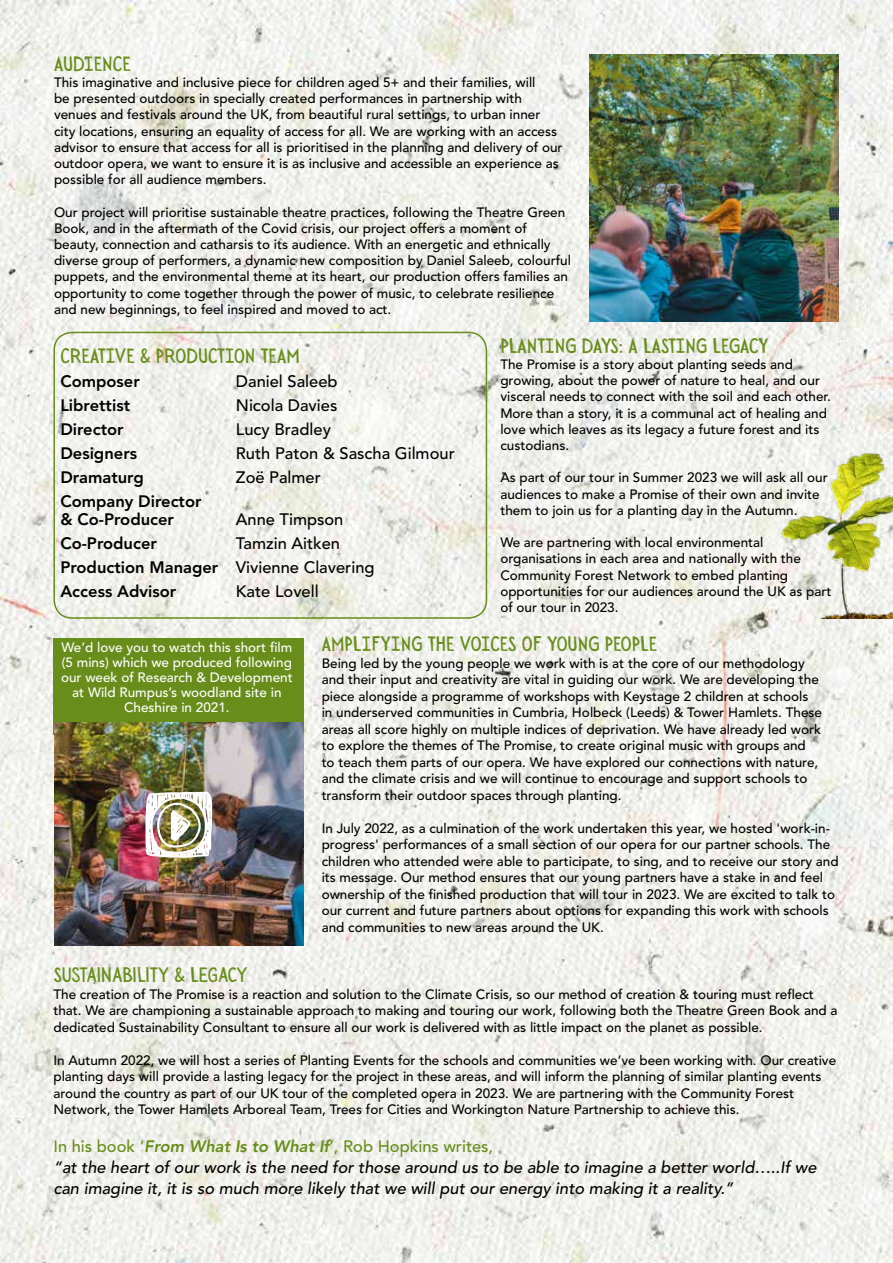
<style>
.page{position:relative;width:893px;height:1263px;background:#fff}
.page>*{position:absolute;margin:0;border:0;box-sizing:border-box;transform-origin:0 0}
.t1{font:21px "Sensa Wild Fill";color:#688d1a}
.t2{font:italic 500 16.5px/21px "Avenir LT Std";color:#000}
.t3{font:800 16.5px/24px "Avenir LT Std";color:#000}
.t4{font:500 16.5px "Avenir LT Std";color:#000}
.t5{font:500 13.5px/16.2px "Avenir LT Std";color:#000}
.t6{font:500 13.5px/15px "Avenir LT Std";color:#fff;text-align:center}
.s1{font-weight:500}
.s2{font-style:normal;color:#688d1a}
.s3{font-weight:800;color:#688d1a}
</style>
<div class="page">
<img style="left:0;top:0;width:893px;height:1263px">
<img style="left:589px;top:54px;width:250px;height:267px">
<div style="left:53px;top:332px;width:434px;height:287px;border:2px solid #688d1a;border-radius:18px"></div>
<img style="left:763px;top:452px;width:130px;height:167px">
<div style="left:53px;top:638px;width:251px;height:97px;background:#688d1a"></div>
<img style="left:54px;top:723px;width:250px;height:223px">
<img style="left:145px;top:791px;width:67px;height:67px">
<h1 class="t1" style="left:54px;top:52px;width:78px">AUDIENCE</h1>
<p class="t5" style="left:54px;top:75px;width:510px">This imaginative and inclusive piece for children aged 5+ and their families, will<br>be presented outdoors in specially created performances in partnership with venues and festivals around the UK, from beautiful rural settings, to urban inner city locations, ensuring an equality of access for all. We are working with an access advisor to ensure that access for all is prioritised in the planning and delivery of our outdoor opera, we want to ensure it is as inclusive and accessible an experience as possible for all audience members.</p>
<p class="t5" style="left:54px;top:204px;width:518px">Our project will prioritise sustainable theatre practices, following the Theatre Green Book, and in the aftermath of the Covid crisis, our project offers a moment of beauty, connection and catharsis to its audience. With an energetic and ethnically diverse group of performers, a dynamic new composition by Daniel Saleeb, colourful puppets, and the environmental theme at its heart, our production offers families an opportunity to come together through the power of music, to celebrate resilience and new beginnings, to feel inspired and moved to act.</p>
<h1 class="t1" style="left:60px;top:344px;width:241px">CREATIVE &amp; PRODUCTION TEAM</h1>
<p class="t3" style="left:60px;top:369px;width:81px">Composer</p>
<p class="t4" style="left:236px;top:371px;width:103px">Daniel Saleeb</p>
<p class="t3" style="left:60px;top:393px;width:71px">Librettist</p>
<p class="t4" style="left:236px;top:395px;width:103px">Nicola Davies</p>
<p class="t3" style="left:60px;top:417px;width:65px">Director</p>
<p class="t4" style="left:236px;top:419px;width:97px">Lucy Bradley</p>
<p class="t3" style="left:60px;top:441px;width:78px">Designers</p>
<p class="t4" style="left:236px;top:443px;width:220px">Ruth Paton &amp; Sascha Gilmour</p>
<p class="t3" style="left:60px;top:465px;width:85px">Dramaturg</p>
<p class="t4" style="left:236px;top:467px;width:86px">Zoë Palmer</p>
<p class="t3" style="left:60px;top:492px;width:143px;line-height:18px">Company Director &amp; Co-Producer</p>
<h1 class="t1" style="left:500px;top:334px;width:270px">PLANTING DAYS: A LASTING LEGACY</h1>
<p class="t5" style="left:500px;top:356px;width:332px">The Promise is a story about planting seeds and growing, about the power of nature to heal, and our visceral needs to connect with the soil and each other.<br>More than a story, it is a communal act of healing and love which leaves as its legacy a future forest and its custodians.</p>
<p class="t5" style="left:500px;top:470px;width:329px">As part of our tour in Summer 2023 we will ask all our audiences to make a Promise of their own and invite them to join us for a planting day in the Autumn.</p>
<p class="t5" style="left:500px;top:535px;width:333px">We are partnering with local environmental organisations in each area and nationally with the Community Forest Network to embed planting opportunities for our audiences around the UK as part of our tour in 2023.</p>
<p class="t4" style="left:236px;top:509px;width:109px">Anne Timpson</p>
<p class="t3" style="left:60px;top:531px;width:316px;text-indent:175px"><span class="s1">Tamzin Aitken<br></span>Production Manager <span class="s1">Vivienne Clavering<br></span>Access Advisor</p>
<p class="t3" style="left:60px;top:531px;width:98px">Co-Producer</p>
<p class="t4" style="left:236px;top:581px;width:84px">Kate Lovell</p>
<p class="t6" style="left:61px;top:640px;width:233px">We’d love you to watch this short film (5 mins) which we produced following our week of Research &amp; Development at Wild Rumpus’s woodland site in<br>Cheshire in 2021.</p>
<h1 class="t1" style="left:322px;top:632px;width:337px">AMPLIFYING THE VOICES OF YOUNG PEOPLE</h1>
<p class="t5" style="left:322px;top:655px;width:502px">Being led by the young people we work with is at the core of our methodology and their input and creativity are vital in guiding our work. We are developing the piece alongside a programme of workshops with Keystage 2 children at schools in underserved communities in Cumbria, Holbeck (Leeds) &amp; Tower Hamlets. These areas all score highly on multiple indices of deprivation. We have already led work to explore the themes of The Promise, to create original music with groups and to teach them parts of our opera. We have explored our connections with nature, and the climate crisis and we will continue to encourage and support schools to transform their outdoor spaces through planting.</p>
<p class="t5" style="left:322px;top:820px;width:518px">In July 2022, as a culmination of the work undertaken this year, we hosted 'work-in&shy;progress' performances of a small section of our opera for our partner schools. The children who attended were able to participate, to sing, and to receive our story and its message. Our method ensures that our young partners have a stake in and feel ownership of the finished production that will tour in 2023. We are excited to talk to our current and future partners about options for expanding this work with schools and communities to new areas around the UK.</p>
<h1 class="t1" style="left:53px;top:963px;width:196px">SUSTAINABILITY &amp; LEGACY</h1>
<p class="t5" style="left:53px;top:986px;width:785px">The creation of The Promise is a reaction and solution to the Climate Crisis, so our method of creation &amp; touring must reflect that. We are championing a sustainable approach to making and touring our work, following both the Theatre Green Book and a dedicated Sustainability Consultant to ensure all our work is delivered with as little impact on the planet as possible.</p>
<p class="t5" style="left:53px;top:1052px;width:784px">In Autumn 2022, we will host a series of Planting Events for the schools and communities we’ve been working with. Our creative planting days will provide a lasting legacy for the project in these areas, and will inform the planning of similar planting events around the country as part of our UK tour of the completed opera in 2023. We are partnering with the Community Forest Network, the Tower Hamlets Arboreal Team, Trees for Cities and Workington Nature Partnership to achieve this.</p>
<p class="t2" style="left:53px;top:1136px;width:764px"><span class="s2">In his book ‘</span><span class="s3">From What Is to What If</span><span class="s2">’, Rob Hopkins writes,<br></span>“at the heart of our work is the need for those around us to be able to imagine a better world…..If we can imagine it, it is so much more likely that we will put our energy into making it a reality.”</p>
</div>
